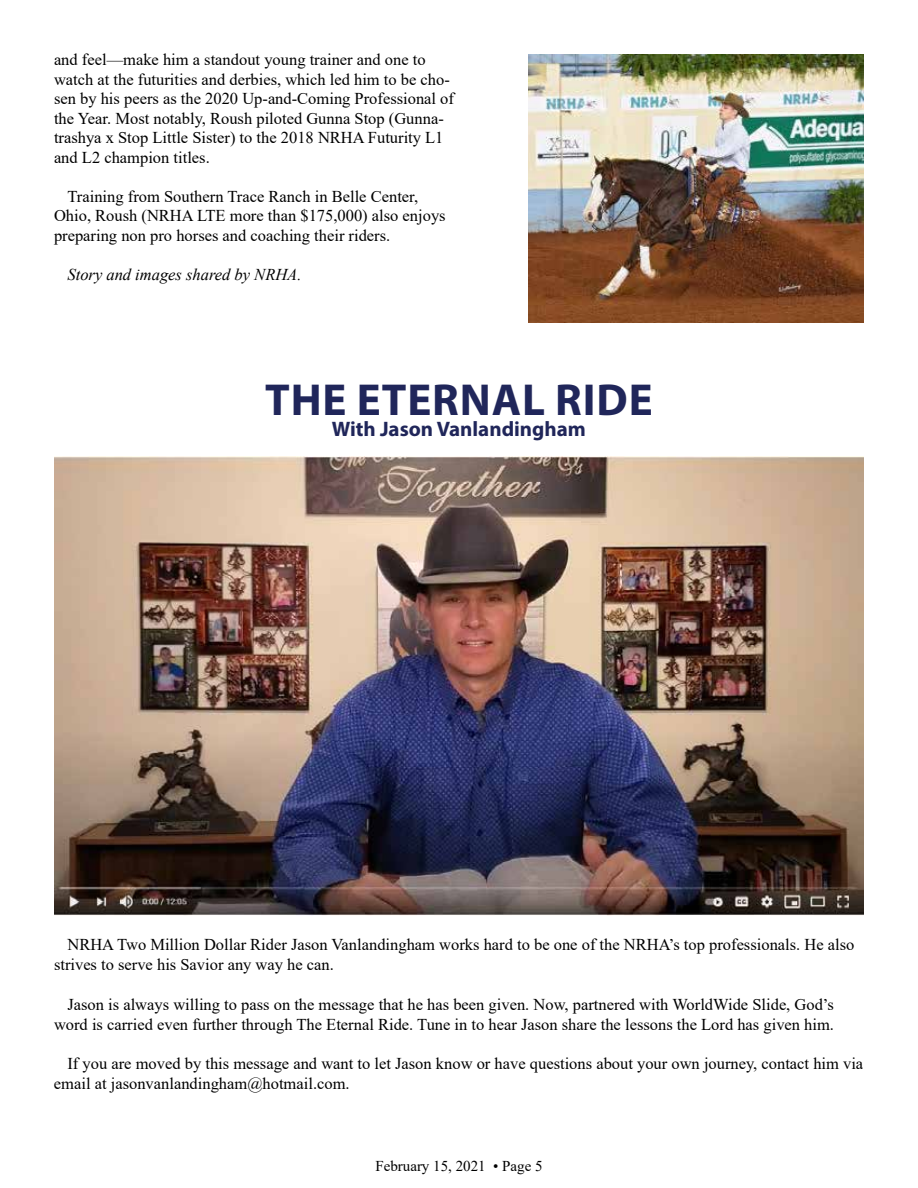
<style>
.page{position:relative;width:918px;height:1188px;background:#fff}
.page>*{position:absolute;margin:0;border:0;box-sizing:border-box;transform-origin:0 0}
.t1{font:700 45px "Myriad Pro";letter-spacing:.02em;color:#20265a}
.t2{font:700 21px "Myriad Pro";color:#20265a}
.t3{font:16.5px/19.5px "Times New Roman";color:#000}
.t4{font:italic 16.5px "Times New Roman";color:#000}
.t5{font:15px "Times New Roman";color:#000}
</style>
<div class="page">
<img style="left:528px;top:54px;width:336px;height:268px">
<img style="left:54px;top:456px;width:810px;height:460px">
<p class="t3" style="left:54px;top:50px;width:402px">and feel—make him a standout young trainer and one to watch at the futurities and derbies, which led him to be cho&shy;sen by his peers as the 2020 Up-and-Coming Professional of the Year. Most notably, Roush piloted Gunna Stop (Gunna&shy;trashya x Stop Little Sister) to the 2018 NRHA Futurity L1 and L2 champion titles.</p>
<p class="t3" style="left:54px;top:186px;width:393px;text-indent:13px">Training from Southern Trace Ranch in Belle Center,<br>Ohio, Roush (NRHA LTE more than $175,000) also enjoys preparing non pro horses and coaching their riders.</p>
<p class="t4" style="left:67px;top:263px;width:236px">Story and images shared by NRHA.</p>
<h1 class="t1" style="left:265px;top:370px;width:389px">THE ETERNAL RIDE</h1>
<p class="t2" style="left:332px;top:415px;width:256px">With Jason Vanlandingham</p>
<p class="t3" style="left:54px;top:934px;width:802px;text-indent:13px">NRHA Two Million Dollar Rider Jason Vanlandingham works hard to be one of the NRHA’s top professionals. He also strives to serve his Savior any way he can.</p>
<p class="t3" style="left:54px;top:994px;width:782px;text-align:right">Jason is always willing to pass on the message that he has been given. Now, partnered with WorldWide Slide, God’s word is carried even further through The Eternal Ride. Tune in to hear Jason share the lessons the Lord has given him.</p>
<p class="t3" style="left:54px;top:1053px;width:811px;text-indent:14px">If you are moved by this message and want to let Jason know or have questions about your own journey, contact him via email at jasonvanlandingham@hotmail.com.</p>
<p class="t5" style="left:375px;top:1156px;width:169px">February 15, 2021 • Page 5</p>
</div>
